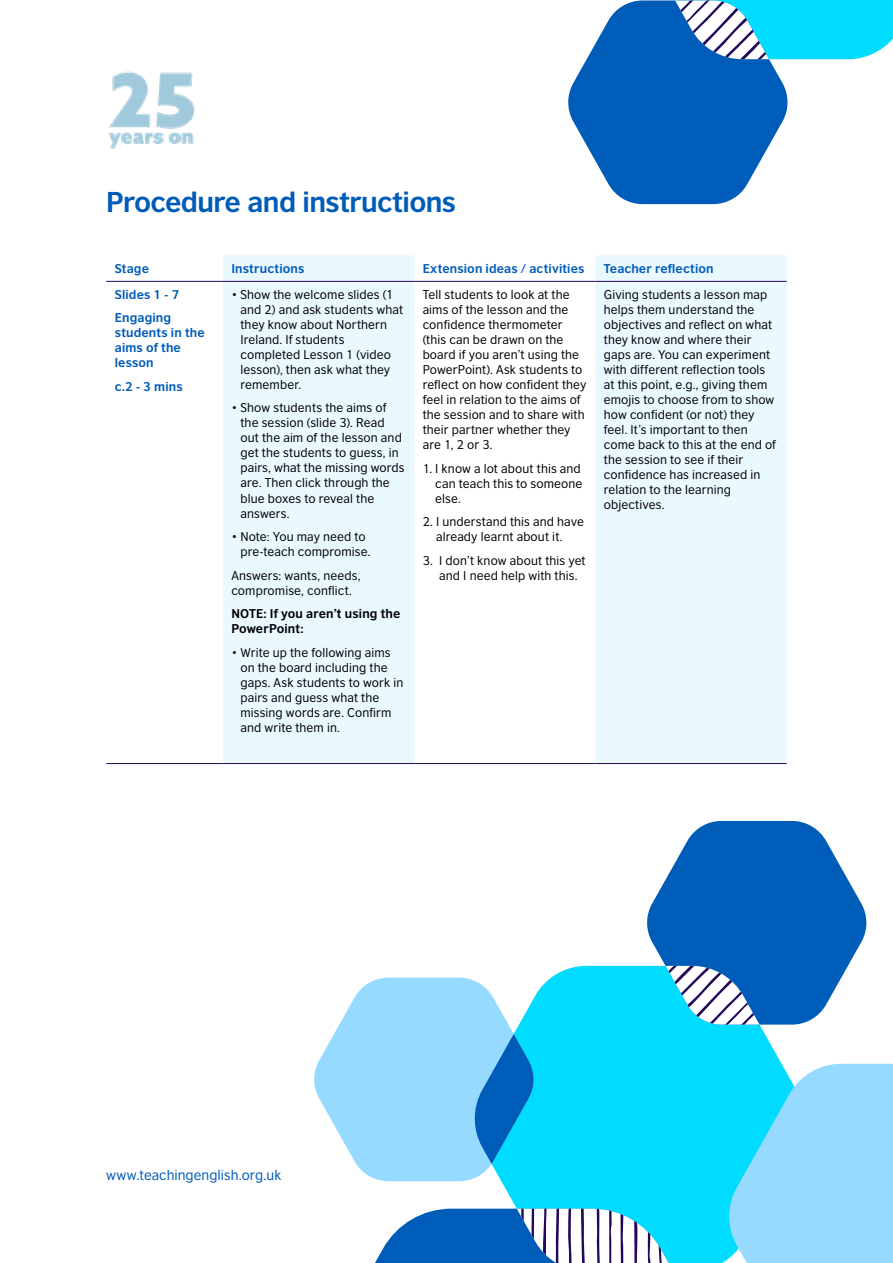
<style>
.page{position:relative;width:893px;height:1263px;background:#fff}
.page>*{position:absolute;margin:0;border:0;box-sizing:border-box;transform-origin:0 0}
.t1{font:700 27px "British Council Sans";letter-spacing:-.025em;color:#005cb9}
.t2{font:13.5px "British Council Sans";letter-spacing:.005em;color:#005cb9}
.t3{font:12px/15px "British Council Sans";letter-spacing:.01em;color:#000}
.t4{font:700 12px/15px "British Council Sans";letter-spacing:.01em;color:#005cb9}
.t5{font:700 12px/15px "British Council Sans";letter-spacing:.01em;color:#000}
</style>
<div class="page">
<svg style="left:535px;top:966px;width:263px;height:68px;background:#17defe"></svg>
<svg style="left:645px;top:821px;width:222px;height:203px;fill:#005cb9"></svg>
<svg style="left:334px;top:977px;width:201px;height:57px;fill:#97daff"></svg>
<svg style="left:665px;top:966px;width:94px;height:58px"></svg>
<svg style="left:314px;top:1034px;width:579px;height:229px"></svg>
<svg style="left:568px;top:3px;width:221px;height:201px;fill:#005cb9"></svg>
<svg style="left:628px;top:0;width:265px;height:59px"></svg>
<img style="left:109px;top:71px;width:86px;height:78px">
<svg style="left:223px;top:255px;width:564px;height:508px;fill:#eaf8ff"></svg>
<hr style="left:106px;top:281px;width:117px;height:1px;background:#23085a">
<hr style="left:223px;top:281px;width:191px;height:1px;background:#23085a">
<hr style="left:414px;top:281px;width:181px;height:1px;background:#23085a">
<hr style="left:595px;top:281px;width:192px;height:1px;background:#23085a">
<hr style="left:106px;top:763px;width:117px;height:1px;background:#23085a">
<hr style="left:223px;top:763px;width:191px;height:1px;background:#23085a">
<hr style="left:414px;top:763px;width:181px;height:1px;background:#23085a">
<hr style="left:595px;top:763px;width:192px;height:1px;background:#23085a">
<h1 class="t1" style="left:106px;top:178px;width:351px">Procedure and instructions</h1>
<p class="t4" style="left:115px;top:260px;width:36px">Stage</p>
<p class="t4" style="left:231px;top:260px;width:75px">Instructions</p>
<p class="t4" style="left:423px;top:260px;width:163px">Extension ideas / activities</p>
<p class="t4" style="left:604px;top:260px;width:111px">Teacher reflection</p>
<p class="t4" style="left:115px;top:281px;width:66px;line-height:23.5px">Slides 1 - 7<br>Engaging</p>
<p class="t4" style="left:115px;top:324px;width:91px">students in the aims of the lesson</p>
<p class="t4" style="left:115px;top:378px;width:69px">c.2 - 3 mins</p>
<p class="t3" style="left:240px;top:286px;width:164px;text-indent:-9px">• Show the welcome slides (1 and 2) and ask students what they know about Northern<br>Ireland. If students completed Lesson 1 (video lesson), then ask what they remember.</p>
<p class="t3" style="left:240px;top:399px;width:166px;text-indent:-9px">• Show students the aims of the session (slide 3). Read out the aim of the lesson and get the students to guess, in pairs, what the missing words are. Then click through the blue boxes to reveal the answers.</p>
<p class="t3" style="left:240px;top:528px;width:132px;text-indent:-9px">• Note: You may need to pre-teach compromise.</p>
<p class="t3" style="left:231px;top:566px;width:131px">Answers: wants, needs, compromise, conflict.</p>
<p class="t5" style="left:231px;top:605px;width:171px">NOTE: If you aren’t using the<br>PowerPoint:</p>
<p class="t3" style="left:240px;top:643px;width:164px;text-indent:-9px">• Write up the following aims on the board including the gaps. Ask students to work in pairs and guess what the missing words are. Confirm and write them in.</p>
<p class="t3" style="left:423px;top:286px;width:165px">Tell students to look at the aims of the lesson and the confidence thermometer (this can be drawn on the board if you aren’t using the<br>PowerPoint). Ask students to reflect on how confident they feel in relation to the aims of the session and to share with their partner whether they are 1, 2 or 3.</p>
<p class="t3" style="left:435px;top:459px;width:149px;text-indent:-13px">1. I know a lot about this and can teach this to someone else.</p>
<p class="t3" style="left:436px;top:513px;width:149px;text-indent:-13px">2. I understand this and have already learnt about it.</p>
<p class="t3" style="left:439px;top:551px;width:148px;text-indent:-17px">3. I don’t know about this yet and I need help with this.</p>
<p class="t3" style="left:604px;top:286px;width:174px">Giving students a lesson map helps them understand the objectives and reflect on what they know and where their gaps are. You can experiment with different reflection tools at this point, e.g., giving them emojis to choose from to show how confident (or not) they feel. It’s important to then come back to this at the end of the session to see if their confidence has increased in relation to the learning objectives.</p>
<p class="t2" style="left:106px;top:1163px;width:177px">www.teachingenglish.org.uk</p>
</div>
